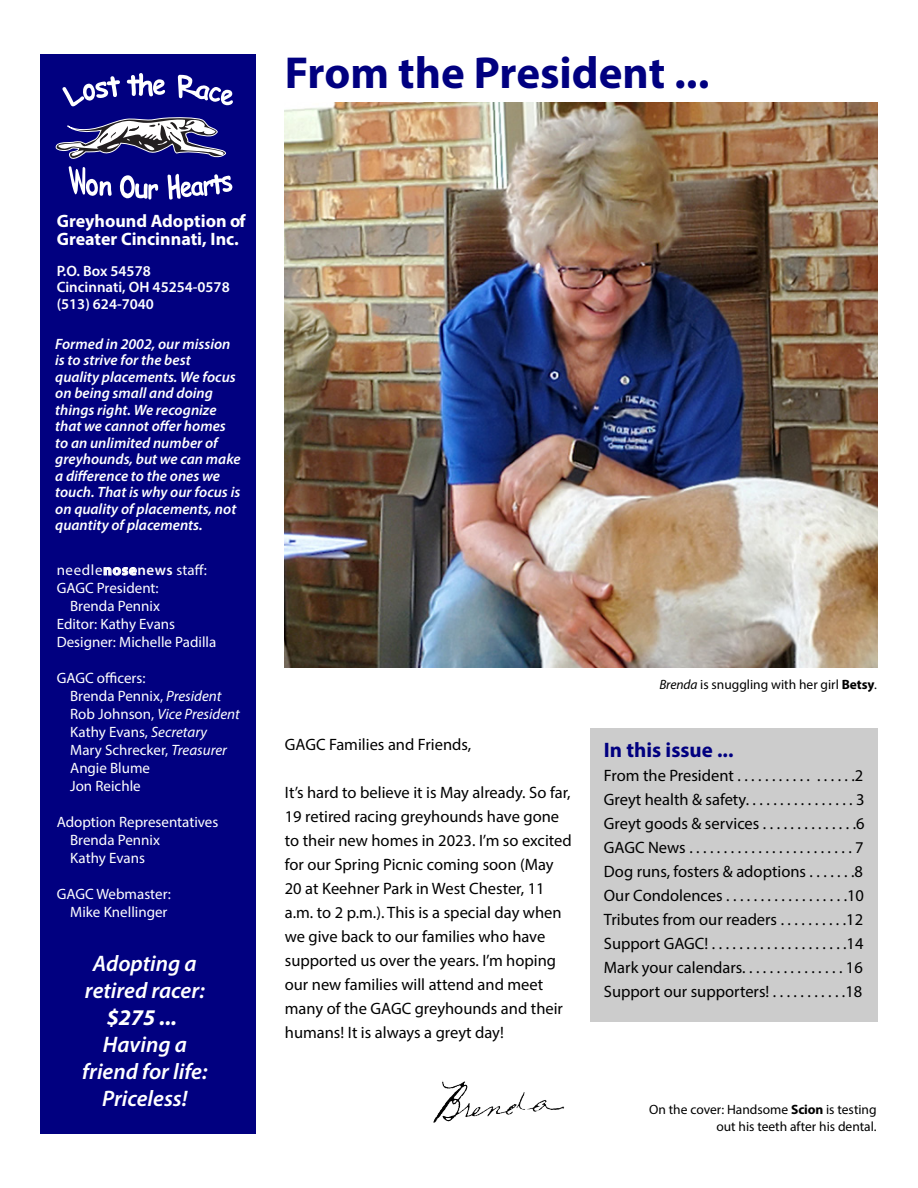
<style>
.page{position:relative;width:918px;height:1188px;background:#fff}
.page>*{position:absolute;margin:0;border:0;box-sizing:border-box;transform-origin:0 0}
.H1__NNN_Headlines{font:700 45px "Myriad Pro";color:#010080}
.t1{font:italic 600 22.5px/27px "Myriad Pro";color:#fff;text-align:center}
.H2__Subheads{font:700 21px "Myriad Pro";color:#010080}
.t2{font:700 18px/18px "Myriad Pro";color:#fff}
.H1__NNN_Headlines-2{font:16.5px/24px "Myriad Pro";color:#000}
.TOC_body_text{font:16.5px "Myriad Pro";color:#000}
.Body_copy_grafs{font:16.5px "Myriad Pro";color:#000}
.t3{font:italic 600 15px/16.5px "Myriad Pro";color:#fff}
.t4{font:15px/18px "Myriad Pro";color:#fff}
.t5{font:600 15px/16.5px "Myriad Pro";color:#fff}
.t6{font:15px "Myriad Pro";letter-spacing:.04em;color:#fff}
.t7{font:13.5px/16.5px "Myriad Pro";color:#000;text-align:right}
.s1{font-weight:700}
.s2{font-weight:600}
.s3{font-style:italic}
.s4{font-weight:700;color:#010080}
</style>
<div class="page">
<div style="left:40px;top:54px;width:216px;height:1080px;background:#010080"></div>
<svg style="left:62px;top:76px;width:58px;height:31px"></svg>
<svg style="left:127px;top:73px;width:38px;height:23px"></svg>
<svg style="left:178px;top:75px;width:55px;height:30px"></svg>
<svg style="left:56px;top:117px;width:177px;height:83px"></svg>
<img style="left:285px;top:103px;width:593px;height:564px">
<div style="left:590px;top:728px;width:288px;height:294px;background:#ccc"></div>
<img style="left:433px;top:1081px;width:132px;height:42px">
<p class="H1__NNN_Headlines" style="left:285px;top:43px;width:426px">From the President ...</p>
<p class="t2" style="left:57px;top:212px;width:191px">Greyhound Adoption of<br>Greater Cincinnati, Inc.</p>
<p class="t5" style="left:57px;top:262px;width:175px">P.O. Box 54578<br>Cincinnati, OH 45254-0578 (513) 624-7040</p>
<p class="t3" style="left:55px;top:335px;width:187px">Formed in 2002, our mission is to strive for the best<br>quality placements. We focus on being small and doing things right. We recognize that we cannot offer homes to an unlimited number of greyhounds, but we can make a difference to the ones we touch. That is why our focus is on quality of placements, not quantity of placements.</p>
<p class="t6" style="left:57px;top:561px;width:152px">needle<span class="s1">nose</span><span class="s2">news</span> staff:</p>
<p class="t4" style="left:57px;top:579px;width:103px">GAGC President:</p>
<p class="t4" style="left:70px;top:597px;width:91px">Brenda Pennix</p>
<p class="t4" style="left:57px;top:615px;width:120px">Editor: Kathy Evans</p>
<p class="t4" style="left:57px;top:633px;width:161px">Designer: Michelle Padilla</p>
<p class="t4" style="left:70px;top:669px;width:171px;text-indent:-14px">GAGC officers:<br>Brenda Pennix, <span class="s3">President<br></span>Rob Johnson, <span class="s3">Vice President<br></span>Kathy Evans, <span class="s3">Secretary<br></span>Mary Schrecker, <span class="s3">Treasurer<br></span>Angie Blume<br>Jon Reichle</p>
<p class="t4" style="left:70px;top:813px;width:150px;text-indent:-14px">Adoption Representatives<br>Brenda Pennix<br>Kathy Evans</p>
<p class="t4" style="left:57px;top:885px;width:116px;text-align:right">GAGC Webmaster:<br>Mike Knellinger</p>
<h2 class="t1" style="left:82px;top:949px;width:127px">Adopting a retired racer: <span class="s1">$275 ...</span><span class="s4">.<br></span>Having a friend for life:<br>Priceless!</h2>
<p class="Body_copy_grafs" style="left:285px;top:734px;width:188px">GAGC Families and Friends,</p>
<p class="H1__NNN_Headlines-2" style="left:285px;top:780px;width:288px">It’s hard to believe it is May already. So far, 19 retired racing greyhounds have gone to their new homes in 2023. I’m so excited for our Spring Picnic coming soon (May 20 at Keehner Park in West Chester, 11 a.m. to 2 p.m.). This is a special day when we give back to our families who have supported us over the years. I’m hoping our new families will attend and meet many of the GAGC greyhounds and their humans! It is always a greyt day!</p>
<p class="t7" style="left:659px;top:676px;width:219px"><span class="s3">Brenda</span> is snuggling with her girl <span class="s1">Betsy</span>.</p>
<p class="H2__Subheads" style="left:604px;top:737px;width:131px">In this issue ...</p>
<p class="TOC_body_text" style="left:604px;top:766px;width:261px">From the President . . . . . . . . . . . . . . . . .2</p>
<p class="TOC_body_text" style="left:604px;top:790px;width:262px">Greyt health &amp; safety. . . . . . . . . . . . . . . . 3</p>
<p class="TOC_body_text" style="left:604px;top:814px;width:262px">Greyt goods &amp; services . . . . . . . . . . . . . .6</p>
<p class="TOC_body_text" style="left:604px;top:838px;width:261px">GAGC News . . . . . . . . . . . . . . . . . . . . . . . . 7</p>
<p class="TOC_body_text" style="left:604px;top:862px;width:261px">Dog runs, fosters &amp; adoptions . . . . . . .8</p>
<p class="TOC_body_text" style="left:604px;top:886px;width:262px">Our Condolences . . . . . . . . . . . . . . . . . .10</p>
<p class="TOC_body_text" style="left:604px;top:910px;width:261px">Tributes from our readers . . . . . . . . . .12</p>
<p class="TOC_body_text" style="left:604px;top:934px;width:261px">Support GAGC! . . . . . . . . . . . . . . . . . . . .14</p>
<p class="TOC_body_text" style="left:604px;top:958px;width:260px">Mark your calendars. . . . . . . . . . . . . . . 16</p>
<p class="TOC_body_text" style="left:604px;top:982px;width:260px">Support our supporters! . . . . . . . . . . .18</p>
<p class="t7" style="left:649px;top:1101px;width:229px">On the cover: Handsome <span class="s1">Scion</span> is testing out his teeth after his dental.</p>
</div>
